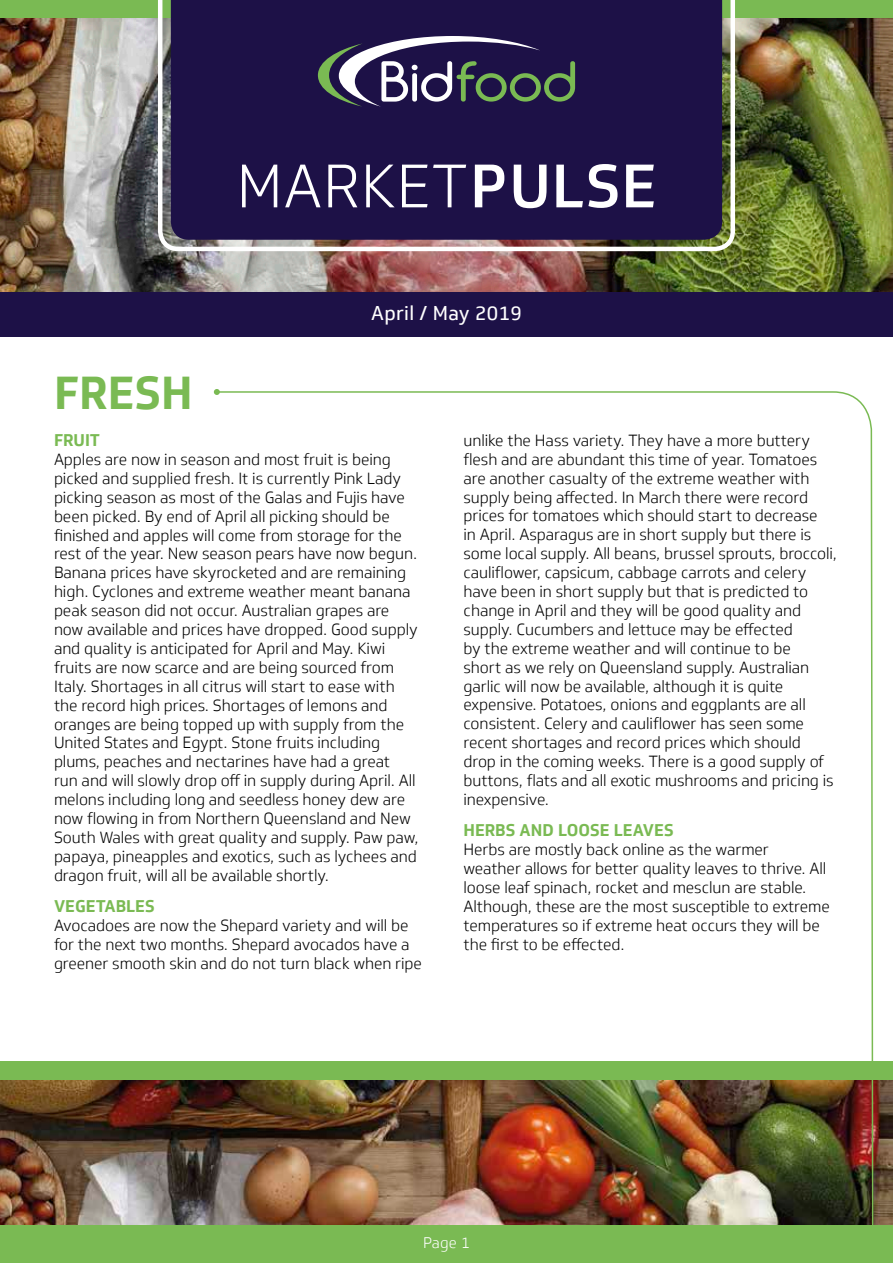
<style>
.page{position:relative;width:893px;height:1263px;background:#fff}
.page>*{position:absolute;margin:0;border:0;box-sizing:border-box;transform-origin:0 0}
.t1{font:300 60px "Soleto";letter-spacing:.015em;color:#fff}
.t2{font:700 45px "Soleto";color:#7aba53}
.t3{font:19.5px "Soleto";letter-spacing:.015em;color:#fff}
.t4{font:700 16.5px "Soleto";color:#7aba53}
.t5{font:300 15.75px/18.9px "Soleto";letter-spacing:-.005em;color:#000}
.t6{font:300 15px "Soleto";color:#fff}
.s1{font-weight:500}
</style>
<div class="page">
<img style="left:0;top:17px;width:893px;height:275px">
<div style="left:0;top:1225px;width:893px;height:38px;background:#7aba53"></div>
<img style="left:0;top:1080px;width:893px;height:145px">
<div style="left:0;top:0;width:893px;height:17px;background:#7aba53"></div>
<div style="left:0;top:292px;width:893px;height:45px;background:#1d1147"></div>
<svg style="left:156px;top:0;width:581px;height:253px;background:#302652"></svg>
<div style="left:0;top:1062px;width:893px;height:18px;background:#7aba53"></div>
<img style="left:215px;top:391px;width:659px;height:834px">
<svg style="left:214px;top:389px;width:6px;height:6px"></svg>
<h1 class="t1" style="left:236px;top:151px;width:421px">MARKET<span class="s1">PULSE</span></h1>
<p class="t3" style="left:371px;top:302px;width:152px">April / May 2019</p>
<h2 class="t2" style="left:54px;top:364px;width:140px">FRESH</h2>
<p class="t4" style="left:54px;top:430px;width:48px">FRUIT</p>
<p class="t5" style="left:54px;top:450px;width:366px">Apples are now in season and most fruit is being picked and supplied fresh. It is currently Pink Lady picking season as most of the Galas and Fujis have been picked. By end of April all picking should be finished and apples will come from storage for the rest of the year. New season pears have now begun.<br>Banana prices have skyrocketed and are remaining high. Cyclones and extreme weather meant banana peak season did not occur. Australian grapes are now available and prices have dropped. Good supply and quality is anticipated for April and May. Kiwi fruits are now scarce and are being sourced from Italy. Shortages in all citrus will start to ease with the record high prices. Shortages of lemons and oranges are being topped up with supply from the United States and Egypt. Stone fruits including plums, peaches and nectarines have had a great<br>run and will slowly drop off in supply during April. All melons including long and seedless honey dew are now flowing in from Northern Queensland and New South Wales with great quality and supply. Paw paw, papaya, pineapples and exotics, such as lychees and dragon fruit, will all be available shortly.</p>
<p class="t4" style="left:54px;top:896px;width:102px">VEGETABLES</p>
<p class="t5" style="left:54px;top:916px;width:370px">Avocadoes are now the Shepard variety and will be for the next two months. Shepard avocados have a greener smooth skin and do not turn black when ripe</p>
<p class="t5" style="left:463px;top:431px;width:375px">unlike the Hass variety. They have a more buttery flesh and are abundant this time of year. Tomatoes are another casualty of the extreme weather with supply being affected. In March there were record prices for tomatoes which should start to decrease<br>in April. Asparagus are in short supply but there is some local supply. All beans, brussel sprouts, broccoli, cauliflower, capsicum, cabbage carrots and celery have been in short supply but that is predicted to change in April and they will be good quality and supply. Cucumbers and lettuce may be effected<br>by the extreme weather and will continue to be<br>short as we rely on Queensland supply. Australian garlic will now be available, although it is quite expensive. Potatoes, onions and eggplants are all consistent. Celery and cauliflower has seen some recent shortages and record prices which should drop in the coming weeks. There is a good supply of buttons, flats and all exotic mushrooms and pricing is inexpensive.</p>
<p class="t4" style="left:463px;top:820px;width:212px">HERBS AND LOOSE LEAVES</p>
<p class="t5" style="left:463px;top:840px;width:368px">Herbs are mostly back online as the warmer weather allows for better quality leaves to thrive. All loose leaf spinach, rocket and mesclun are stable.<br>Although, these are the most susceptible to extreme temperatures so if extreme heat occurs they will be the first to be effected.</p>
<p class="t6" style="left:423px;top:1234px;width:48px">Page 1</p>
</div>
